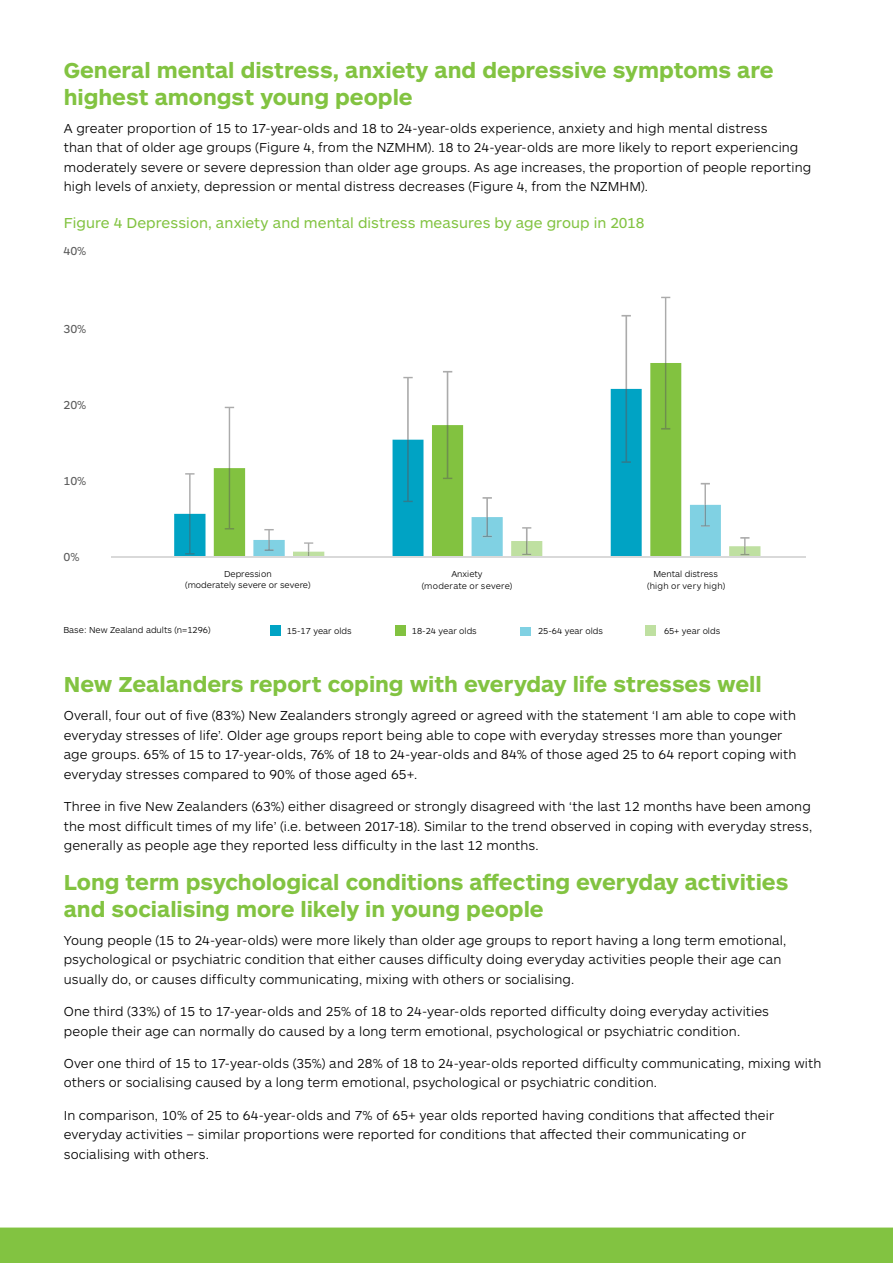
<style>
.page{position:relative;width:893px;height:1263px;background:#fff}
.page>*{position:absolute;margin:0;border:0;box-sizing:border-box;transform-origin:0 0}
.t1{font:700 22.5px/27px "ARS Maquette Pro";color:#82c341}
.t2{font:15px "ARS Maquette Pro";letter-spacing:.005em;color:#82c341}
.t3{font:300 13.5px/19.5px "ARS Maquette Pro";letter-spacing:.01em;color:#000}
.t4{font:12px "ARS Maquette Pro";color:#595959}
.t5{font:300 9px/10.8px "ARS Maquette Pro";color:#000;text-align:center}
.t6{font:300 9px "ARS Maquette Pro";letter-spacing:.025em;color:#000}
.t7{font:300 9px "ARS Maquette Pro";letter-spacing:.02em;color:#000}
</style>
<div class="page">
<div style="left:0;top:1227px;width:893px;height:36px;background:#82c341"></div>
<svg style="left:174px;top:468px;width:40px;height:88px"></svg>
<svg style="left:214px;top:406px;width:32px;height:150px;fill:#82c240"></svg>
<svg style="left:185px;top:473px;width:10px;height:81px"></svg>
<svg style="left:225px;top:407px;width:9px;height:122px"></svg>
<div style="left:270px;top:625px;width:10px;height:11px;background:#00a3c4"></div>
<div style="left:395px;top:625px;width:10px;height:11px;background:#82c240"></div>
<div style="left:520px;top:627px;width:10px;height:9px;background:#80d1e3"></div>
<div style="left:645px;top:625px;width:10px;height:11px;background:#bfe0a1"></div>
<svg style="left:253px;top:297px;width:507px;height:259px"></svg>
<hr style="left:111px;top:556px;width:695px;height:2px;background:#d9d9d9">
<h1 class="t1" style="left:64px;top:55px;width:711px">General mental distress, anxiety and depressive symptoms are highest amongst young people</h1>
<p class="t3" style="left:64px;top:117px;width:749px">A greater proportion of 15 to 17-year-olds and 18 to 24-year-olds experience, anxiety and high mental distress<br>than that of older age groups (Figure 4, from the NZMHM). 18 to 24-year-olds are more likely to report experiencing moderately severe or severe depression than older age groups. As age increases, the proportion of people reporting high levels of anxiety, depression or mental distress decreases (Figure 4, from the NZMHM).</p>
<p class="t2" style="left:64px;top:213px;width:582px">Figure 4 Depression, anxiety and mental distress measures by age group in 2018</p>
<p class="t4" style="left:63px;top:243px;width:24px">40%</p>
<p class="t4" style="left:63px;top:321px;width:24px">30%</p>
<p class="t4" style="left:63px;top:397px;width:24px">20%</p>
<p class="t4" style="left:63px;top:473px;width:24px">10%</p>
<p class="t4" style="left:63px;top:549px;width:18px">0%</p>
<p class="t5" style="left:185px;top:568px;width:127px">Depression<br>(moderately severe or severe)</p>
<p class="t5" style="left:451px;top:568px;width:33px">Anxiety</p>
<p class="t5" style="left:653px;top:568px;width:66px">Mental distress</p>
<p class="t5" style="left:287px;top:625px;width:66px">15-17 year olds</p>
<p class="t5" style="left:412px;top:625px;width:66px">18-24 year olds</p>
<p class="t5" style="left:538px;top:625px;width:66px">25-64 year olds</p>
<p class="t5" style="left:664px;top:625px;width:58px">65+ year olds</p>
<p class="t6" style="left:422px;top:580px;width:92px">(moderate or severe)</p>
<p class="t7" style="left:647px;top:580px;width:80px">(high or very high)</p>
<p class="t5" style="left:63px;top:624px;width:149px">Base: New Zealand adults (n=1296)</p>
<h1 class="t1" style="left:64px;top:670px;width:699px">New Zealanders report coping with everyday life stresses well</h1>
<p class="t3" style="left:64px;top:705px;width:734px">Overall, four out of five (83%) New Zealanders strongly agreed or agreed with the statement ‘I am able to cope with everyday stresses of life’. Older age groups report being able to cope with everyday stresses more than younger age groups. 65% of 15 to 17-year-olds, 76% of 18 to 24-year-olds and 84% of those aged 25 to 64 report coping with everyday stresses compared to 90% of those aged 65+.</p>
<p class="t3" style="left:64px;top:796px;width:750px;text-align:justify">Three in five New Zealanders (63%) either disagreed or strongly disagreed with ‘the last 12 months have been among the most difficult times of my life’ (i.e. between 2017-18). Similar to the trend observed in coping with everyday stress, generally as people age they reported less difficulty in the last 12 months.</p>
<h1 class="t1" style="left:64px;top:867px;width:726px">Long term psychological conditions affecting everyday activities and socialising more likely in young people</h1>
<p class="t3" style="left:64px;top:930px;width:724px">Young people (15 to 24-year-olds) were more likely than older age groups to report having a long term emotional, psychological or psychiatric condition that either causes difficulty doing everyday activities people their age can usually do, or causes difficulty communicating, mixing with others or socialising.</p>
<p class="t3" style="left:64px;top:1001px;width:707px">One third (33%) of 15 to 17-year-olds and 25% of 18 to 24-year-olds reported difficulty doing everyday activities people their age can normally do caused by a long term emotional, psychological or psychiatric condition.</p>
<p class="t3" style="left:64px;top:1053px;width:759px">Over one third of 15 to 17-year-olds (35%) and 28% of 18 to 24-year-olds reported difficulty communicating, mixing with others or socialising caused by a long term emotional, psychological or psychiatric condition.</p>
<p class="t3" style="left:64px;top:1104px;width:712px">In comparison, 10% of 25 to 64-year-olds and 7% of 65+ year olds reported having conditions that affected their everyday activities – similar proportions were reported for conditions that affected their communicating or socialising with others.</p>
</div>
